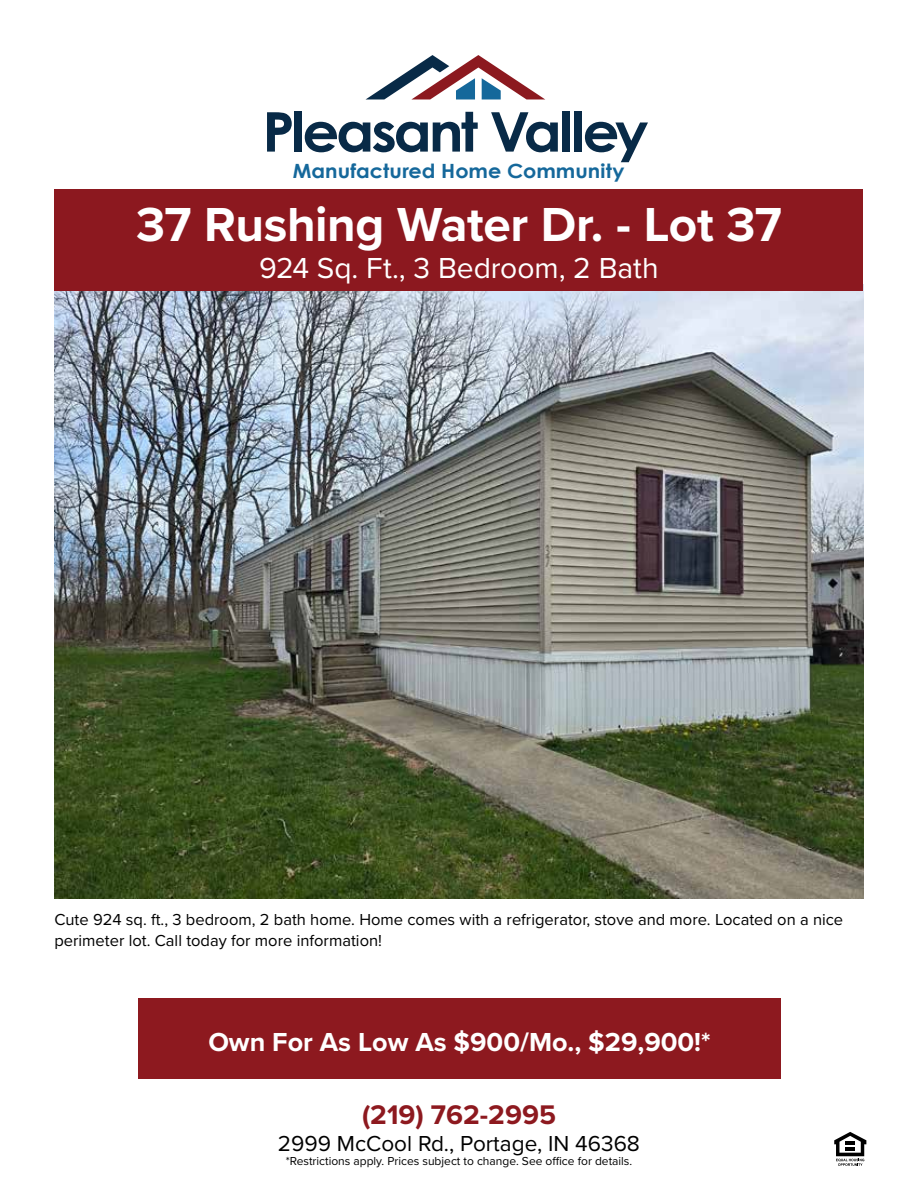
<style>
.page{position:relative;width:918px;height:1188px;background:#fff}
.page>*{position:absolute;margin:0;border:0;box-sizing:border-box;transform-origin:0 0}
.t1{font:700 54.75px "Century Gothic";letter-spacing:-.05em;color:#082a47;scale:1.06 1}
.t2{font:700 49.5px "Proxima Nova";letter-spacing:-.01em;color:#fff}
.t3{font:30px "Proxima Nova";letter-spacing:-.005em;color:#fff}
.t4{font:700 27.9px "Proxima Nova";color:#8d191f}
.t5{font:700 27px "Proxima Nova";color:#fff}
.t6{font:22.5px "Proxima Nova";color:#000}
.t7{font:700 19.65px "Century Gothic";color:#15689b;scale:1.06 1}
.t8{font:16.5px/21px "Proxima Nova";color:#000}
.t9{font:12px "Proxima Nova";color:#000}
</style>
<div class="page">
<img style="left:55px;top:285px;width:809px;height:614px">
<div style="left:55px;top:189px;width:808px;height:102px;background:#8c181f"></div>
<svg style="left:366px;top:55px;width:179px;height:44px"></svg>
<svg style="left:834px;top:1132px;width:32px;height:34px"></svg>
<div style="left:138px;top:999px;width:642px;height:80px;background:#8d191f"></div>
<h1 class="t1" style="left:262px;top:90px;width:366px">Pleasant Valley</h1>
<p class="t7" style="left:293px;top:156px;width:315px">Manufactured Home Community</p>
<h2 class="t2" style="left:136px;top:187px;width:647px">37 Rushing Water Dr. - Lot 37</h2>
<h3 class="t3" style="left:259px;top:245px;width:401px">924 Sq. Ft., 3 Bedroom, 2 Bath</h3>
<p class="t8" style="left:54px;top:908px;width:790px">Cute 924 sq. ft., 3 bedroom, 2 bath home. Home comes with a refrigerator, stove and more. Located on a nice perimeter lot. Call today for more information!</p>
<h3 class="t5" style="left:208px;top:1021px;width:504px">Own For As Low As $900/Mo., $29,900!*</h3>
<h3 class="t4" style="left:362px;top:1094px;width:195px">(219) 762-2995</h3>
<h3 class="t6" style="left:278px;top:1127px;width:364px">2999 McCool Rd., Portage, IN 46368</h3>
<p class="t9" style="left:286px;top:1153px;width:348px">*Restrictions apply. Prices subject to change. See office for details.</p>
</div>
